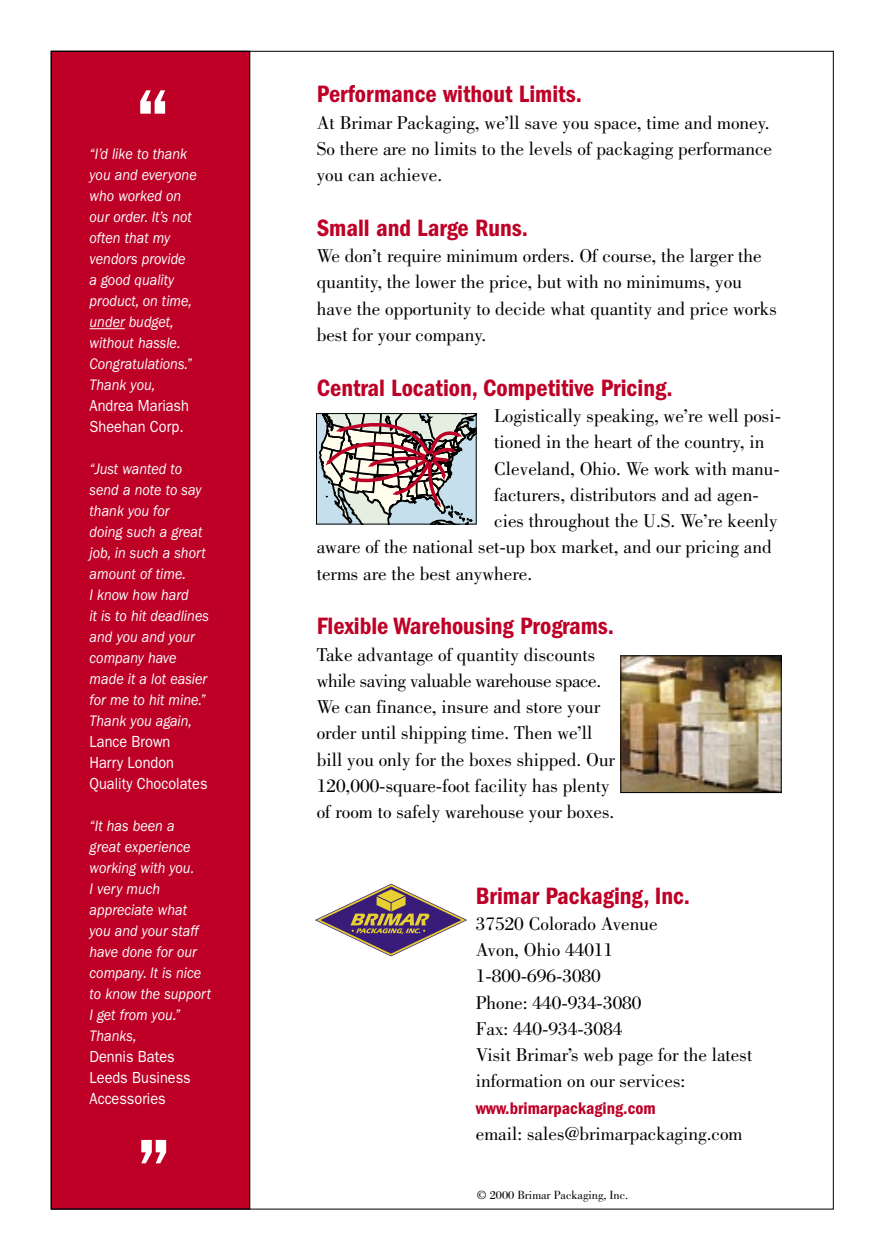
<style>
.page{position:relative;width:882px;height:1260px;background:#fff}
.page>*{position:absolute;margin:0;border:0;box-sizing:border-box;transform-origin:0 0}
.bodoni_catergory_body{font:600 condensed 84px "Franklin Gothic LT";color:#fff}
.frank_red_subhead{font:600 condensed 24.5px "Franklin Gothic LT";color:#be0027}
.bodoni_catergory_body-2{font:19.25px/26.2px "Bodoni";color:#000}
.frank_red_subhead-2{font:600 condensed 17.5px "Franklin Gothic LT";color:#be0027}
.Frank_caption{font:16.1px/21px "Franklin Gothic LT";color:#fff;scale:.9 1}
.Frank_caption-2{font:italic 15.75px/21px "Franklin Gothic LT";color:#fff;scale:.9 1}
.bodoni_catergory_body-3{font:12.25px "Bodoni";color:#000}
</style>
<div class="page">
<div style="left:51px;top:51px;width:199px;height:1158px;background:#be0027"></div>
<svg style="left:318px;top:414px;width:159px;height:110px"></svg>
<div style="left:316px;top:413px;width:160px;height:111px;border:1px solid #000"></div>
<img style="left:622px;top:657px;width:158px;height:134px">
<div style="left:620px;top:655px;width:162px;height:138px;border:1px solid #000"></div>
<hr style="left:90px;top:328px;width:35px;height:1px;background:#fff">
<svg style="left:315px;top:884px;width:152px;height:72px"></svg>
<p class="bodoni_catergory_body" style="left:135px;top:71px;width:37px">“</p>
<p class="Frank_caption-2" style="left:90px;top:144px;width:110px">“I’d like to thank</p>
<p class="Frank_caption-2" style="left:90px;top:165px;width:121px">you and everyone</p>
<p class="Frank_caption-2" style="left:90px;top:186px;width:103px">who worked on</p>
<p class="Frank_caption-2" style="left:90px;top:207px;width:115px">our order. It’s not</p>
<p class="Frank_caption-2" style="left:90px;top:228px;width:91px">often that my</p>
<p class="Frank_caption-2" style="left:90px;top:249px;width:108px">vendors provide</p>
<p class="Frank_caption-2" style="left:90px;top:270px;width:96px">a good quality</p>
<p class="Frank_caption-2" style="left:90px;top:291px;width:115px">product, on time, under budget, without hassle.<br>Congratulations.”</p>
<p class="Frank_caption-2" style="left:90px;top:375px;width:75px">Thank you,</p>
<p class="Frank_caption" style="left:90px;top:395px;width:112px">Andrea Mariash</p>
<p class="Frank_caption" style="left:90px;top:416px;width:106px">Sheehan Corp.</p>
<p class="Frank_caption-2" style="left:90px;top:459px;width:105px">“Just wanted to</p>
<p class="Frank_caption-2" style="left:90px;top:480px;width:126px">send a note to say thank you for</p>
<p class="Frank_caption-2" style="left:90px;top:522px;width:131px">doing such a great job, in such a short amount of time.</p>
<p class="Frank_caption-2" style="left:90px;top:585px;width:112px">I know how hard</p>
<p class="Frank_caption-2" style="left:90px;top:606px;width:134px">it is to hit deadlines and you and your</p>
<p class="Frank_caption-2" style="left:90px;top:648px;width:98px">company have</p>
<p class="Frank_caption-2" style="left:90px;top:669px;width:132px">made it a lot easier</p>
<p class="Frank_caption-2" style="left:90px;top:690px;width:131px">for me to hit mine.”</p>
<p class="Frank_caption-2" style="left:90px;top:711px;width:115px">Thank you again,</p>
<p class="Frank_caption" style="left:90px;top:731px;width:91px">Lance Brown</p>
<p class="Frank_caption" style="left:90px;top:752px;width:95px">Harry London</p>
<p class="Frank_caption" style="left:90px;top:773px;width:133px">Quality Chocolates</p>
<p class="Frank_caption-2" style="left:90px;top:816px;width:96px">“It has been a</p>
<p class="Frank_caption-2" style="left:90px;top:837px;width:114px">great experience</p>
<p class="Frank_caption-2" style="left:90px;top:858px;width:118px">working with you.</p>
<p class="Frank_caption-2" style="left:90px;top:879px;width:80px">I very much</p>
<p class="Frank_caption-2" style="left:90px;top:900px;width:110px">appreciate what</p>
<p class="Frank_caption-2" style="left:90px;top:921px;width:126px">you and your staff have done for our company. It is nice</p>
<p class="Frank_caption-2" style="left:90px;top:984px;width:136px">to know the support</p>
<p class="Frank_caption-2" style="left:90px;top:1005px;width:102px">I get from you.”</p>
<p class="Frank_caption-2" style="left:90px;top:1026px;width:54px">Thanks,</p>
<p class="Frank_caption" style="left:90px;top:1046px;width:96px">Dennis Bates</p>
<p class="Frank_caption" style="left:90px;top:1067px;width:114px">Leeds Business<br>Accessories</p>
<p class="bodoni_catergory_body" style="left:136px;top:1120px;width:37px">”</p>
<p class="frank_red_subhead" style="left:317px;top:80px;width:267px">Performance without Limits.</p>
<p class="bodoni_catergory_body-2" style="left:317px;top:109px;width:457px">At Brimar Packaging, we’ll save you space, time and money.<br>So there are no limits to the levels of packaging performance you can achieve.</p>
<p class="frank_red_subhead" style="left:317px;top:214px;width:213px">Small and Large Runs.</p>
<p class="bodoni_catergory_body-2" style="left:317px;top:243px;width:462px">We don’t require minimum orders. Of course, the larger the quantity, the lower the price, but with no minimums, you have the opportunity to decide what quantity and price works best for your company.</p>
<p class="frank_red_subhead" style="left:317px;top:374px;width:358px">Central Location, Competitive Pricing.</p>
<p class="bodoni_catergory_body-2" style="left:494px;top:403px;width:289px">Logistically speaking, we’re well posi-</p>
<p class="bodoni_catergory_body-2" style="left:494px;top:429px;width:272px">tioned in the heart of the country, in</p>
<p class="bodoni_catergory_body-2" style="left:494px;top:455px;width:287px">Cleveland, Ohio. We work with manu-</p>
<p class="bodoni_catergory_body-2" style="left:494px;top:481px;width:266px">facturers, distributors and ad agen-</p>
<p class="bodoni_catergory_body-2" style="left:494px;top:508px;width:285px">cies throughout the U.S. We’re keenly</p>
<p class="bodoni_catergory_body-2" style="left:317px;top:534px;width:456px">aware of the national set-up box market, and our pricing and</p>
<p class="bodoni_catergory_body-2" style="left:317px;top:560px;width:217px">terms are the best anywhere.</p>
<p class="frank_red_subhead" style="left:317px;top:612px;width:299px">Flexible Warehousing Programs.</p>
<p class="bodoni_catergory_body-2" style="left:317px;top:641px;width:300px">Take advantage of quantity discounts while saving valuable warehouse space.<br>We can finance, insure and store your order until shipping time. Then we’ll bill you only for the boxes shipped. Our 120,000-square-foot facility has plenty of room to safely warehouse your boxes.</p>
<p class="frank_red_subhead" style="left:476px;top:882px;width:216px">Brimar Packaging, Inc.</p>
<p class="bodoni_catergory_body-2" style="left:476px;top:910px;width:183px">37520 Colorado Avenue</p>
<p class="bodoni_catergory_body-2" style="left:476px;top:937px;width:139px">Avon, Ohio 44011</p>
<p class="bodoni_catergory_body-2" style="left:476px;top:963px;width:127px">1-800-696-3080</p>
<p class="bodoni_catergory_body-2" style="left:476px;top:989px;width:167px">Phone: 440-934-3080</p>
<p class="bodoni_catergory_body-2" style="left:476px;top:1015px;width:148px">Fax: 440-934-3084</p>
<p class="bodoni_catergory_body-2" style="left:476px;top:1042px;width:278px">Visit Brimar’s web page for the latest information on our services:</p>
<p class="frank_red_subhead-2" style="left:476px;top:1098px;width:182px">www.brimarpackaging.com</p>
<p class="bodoni_catergory_body-2" style="left:476px;top:1120px;width:268px">email: sales@brimarpackaging.com</p>
<p class="bodoni_catergory_body-3" style="left:477px;top:1189px;width:153px">© 2000 Brimar Packaging, Inc.</p>
</div>
